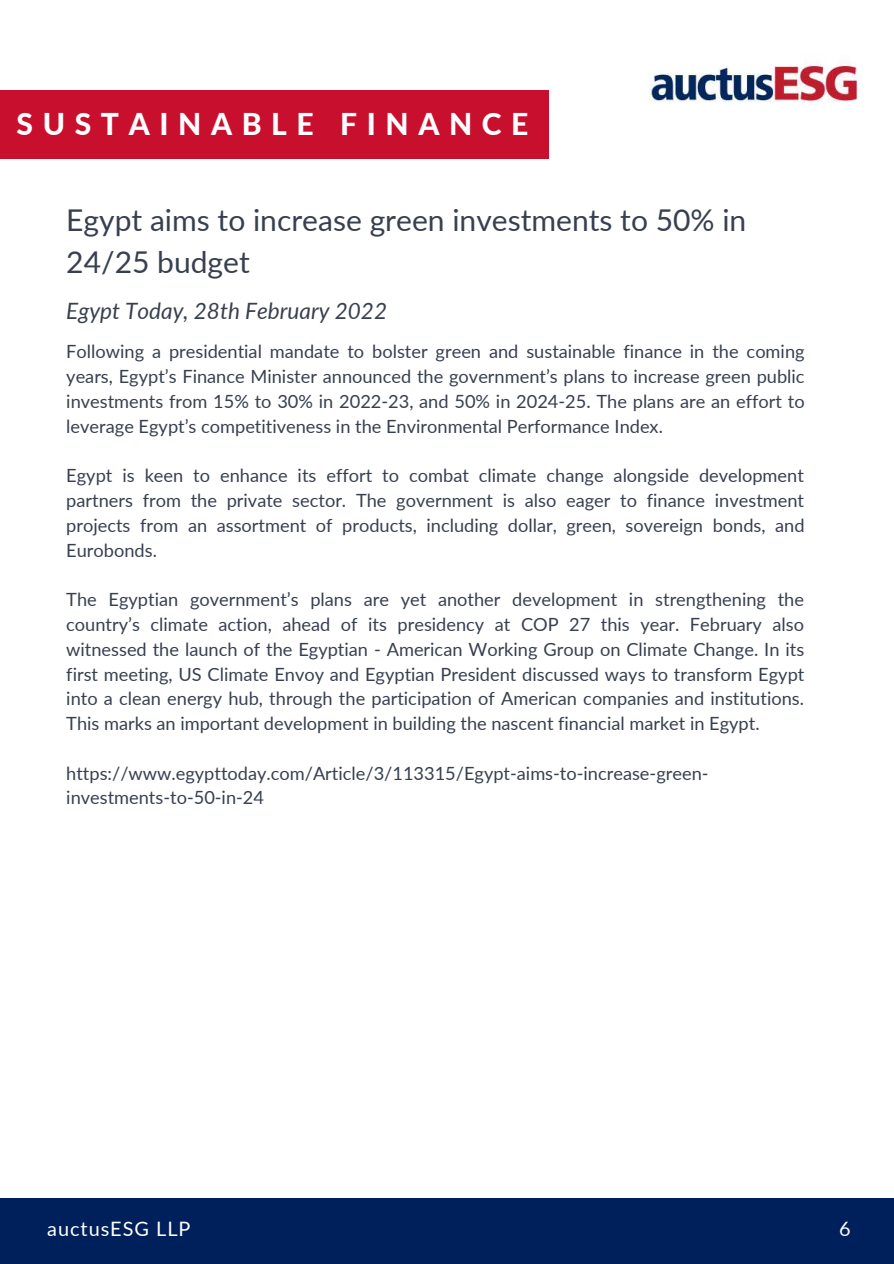
<style>
.page{position:relative;width:894px;height:1264px;background:#fff}
.page>*{position:absolute;margin:0;border:0;box-sizing:border-box;transform-origin:0 0}
.t1{font:30px/41.7px "Lato";color:#384050}
.t2{font:800 30px "Lato";letter-spacing:.32em;color:#fff}
.t3{font:italic 22.5px "Lato";color:#384050}
.t4{font:19.8px "Lato";letter-spacing:.05em;color:#fff}
.t5{font:18.15px/24.8px "Lato";color:#384050;text-align:justify}
</style>
<div class="page">
<div style="left:0;top:1198px;width:893px;height:65px;background:#00205b"></div>
<div style="left:0;top:90px;width:548px;height:69px;background:#c8102e"></div>
<img style="left:649px;top:58px;width:212px;height:45px">
<h1 class="t2" style="left:89px;top:104px;width:76px">ESG</h1>
<h1 class="t2" style="left:17px;top:105px;width:513px">SUSTAINABLE FINANCE</h1>
<h1 class="t1" style="left:66px;top:199px;width:681px">Egypt aims to increase green investments to 50% in<br>24/25 budget</h1>
<p class="t3" style="left:66px;top:297px;width:322px">Egypt Today, 28th February 2022</p>
<p class="t5" style="left:66px;top:339px;width:739px">Following a presidential mandate to bolster green and sustainable finance in the coming years, Egypt’s Finance Minister announced the government’s plans to increase green public investments from 15% to 30% in 2022-23, and 50% in 2024-25. The plans are an effort to leverage Egypt’s competitiveness in the Environmental Performance Index.</p>
<p class="t5" style="left:66px;top:463px;width:739px">Egypt is keen to enhance its effort to combat climate change alongside development partners from the private sector. The government is also eager to finance investment projects from an assortment of products, including dollar, green, sovereign bonds, and Eurobonds.</p>
<p class="t5" style="left:66px;top:586px;width:739px">The Egyptian government’s plans are yet another development in strengthening the country’s climate action, ahead of its presidency at COP 27 this year. February also witnessed the launch of the Egyptian - American Working Group on Climate Change. In its first meeting, US Climate Envoy and Egyptian President discussed ways to transform Egypt into a clean energy hub, through the participation of American companies and institutions.<br>This marks an important development in building the nascent financial market in Egypt.</p>
<p class="t5" style="left:66px;top:760px;width:643px">https://www.egypttoday.com/Article/3/113315/Egypt-aims-to-increase-green&shy;investments-to-50-in-24</p>
<p class="t4" style="left:47px;top:1216px;width:145px">auctusESG LLP</p>
<p class="t4" style="left:839px;top:1216px;width:13px">6</p>
</div>
